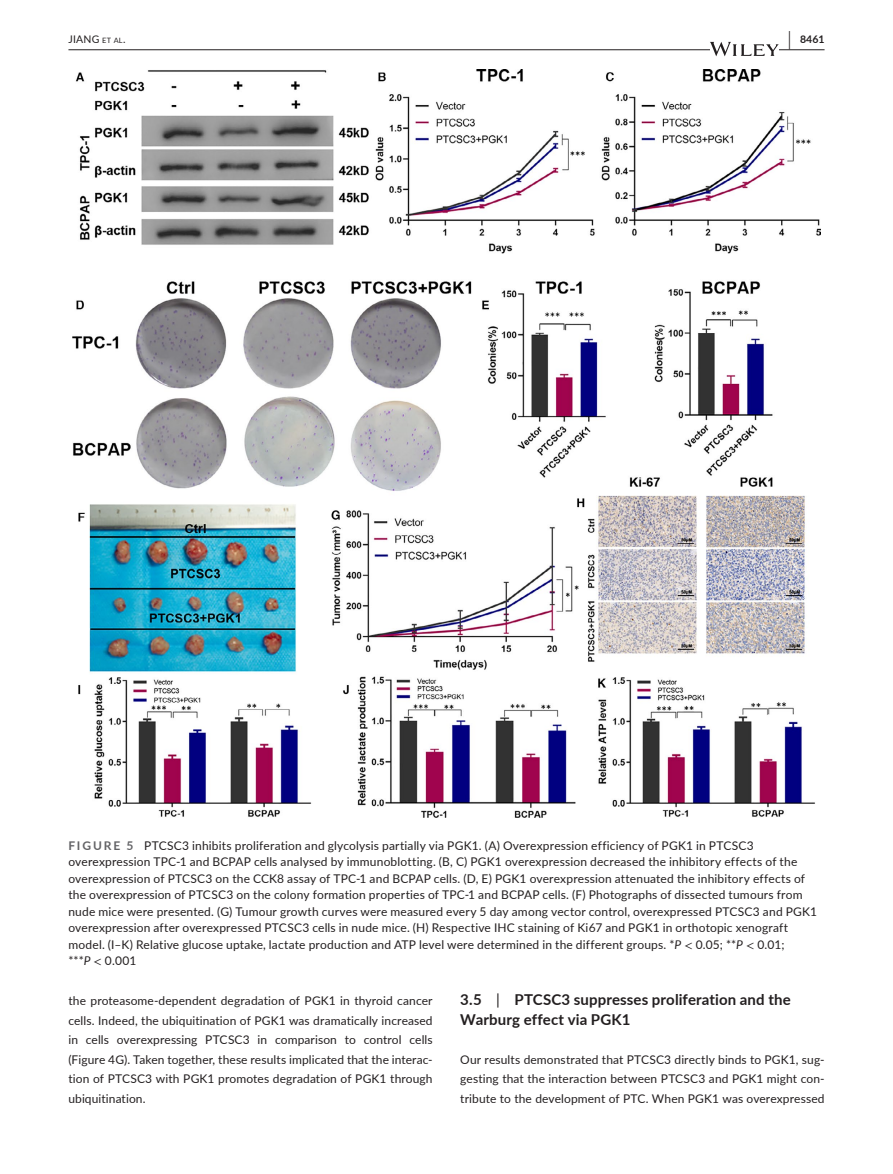
<style>
.page{position:relative;width:893px;height:1174px;background:#fff}
.page>*{position:absolute;margin:0;border:0;box-sizing:border-box;transform-origin:0 0}
.t1{font:700 15px/19.5px "Lato";letter-spacing:.01em;color:#231f20}
.t2{font:12px/19.5px "Lato";letter-spacing:.015em;color:#231f20;text-align:justify}
.t3{font:10.5px "Lato";letter-spacing:.02em;color:#231f20}
.t4{font:700 10.5px "Lato";color:#231f20}
.s1{font-size:7.35px}
.s2{font-size:19.5px}
.s3{font-weight:700;color:#636366}
.s4{font-style:italic}
.s5{font-family:"STIX"}
.s6{font-weight:400}
</style>
<div class="page">
<hr style="left:68px;top:49px;width:756px;height:1px;background:#231f20">
<svg style="left:710px;top:42px;width:69px;height:14px"></svg>
<img style="left:72px;top:69px;width:749px;height:748px">
<p class="t3" style="left:68px;top:31px;width:59px">JIANG <span class="s1">et al</span>.</p>
<p class="t4" style="left:789px;top:31px;width:37px"><span class="s2">|</span> 8461</p>
<p class="t2" style="left:68px;top:836px;width:750px;line-height:16.5px;text-align:left"><span class="s3">FIGURE 5</span> PTCSC3 inhibits proliferation and glycolysis partially via PGK1. (A) Overexpression efficiency of PGK1 in PTCSC3 overexpression TPC-1 and BCPAP cells analysed by immunoblotting. (B, C) PGK1 overexpression decreased the inhibitory effects of the overexpression of PTCSC3 on the CCK8 assay of TPC-1 and BCPAP cells. (D, E) PGK1 overexpression attenuated the inhibitory effects of the overexpression of PTCSC3 on the colony formation properties of TPC-1 and BCPAP cells. (F) Photographs of dissected tumours from nude mice were presented. (G) Tumour growth curves were measured every 5 day among vector control, overexpressed PTCSC3 and PGK1 overexpression after overexpressed PTCSC3 cells in nude mice. (H) Respective IHC staining of Ki67 and PGK1 in orthotopic xenograft model. (I–K) Relative glucose uptake, lactate production and ATP level were determined in the different groups. *<span class="s4">P</span> <span class="s5">&lt;</span> 0.05; **<span class="s4">P</span> <span class="s5">&lt;</span> 0.01;<br>***<span class="s4">P</span> <span class="s5">&lt;</span> 0.001</p>
<p class="t2" style="left:68px;top:990px;width:366px">the proteasome-dependent degradation of PGK1 in thyroid cancer cells. Indeed, the ubiquitination of PGK1 was dramatically increased in cells overexpressing PTCSC3 in comparison to control cells (Figure 4G). Taken together, these results implicated that the interac&shy;tion of PTCSC3 with PGK1 promotes degradation of PGK1 through ubiquitination.</p>
<p class="t1" style="left:460px;top:989px;width:332px">3.5 <span class="s6">|</span> PTCSC3 suppresses proliferation and the<br>Warburg effect via PGK1</p>
<p class="t2" style="left:460px;top:1049px;width:366px">Our results demonstrated that PTCSC3 directly binds to PGK1, sug&shy;gesting that the interaction between PTCSC3 and PGK1 might con&shy;tribute to the development of PTC. When PGK1 was overexpressed</p>
</div>
